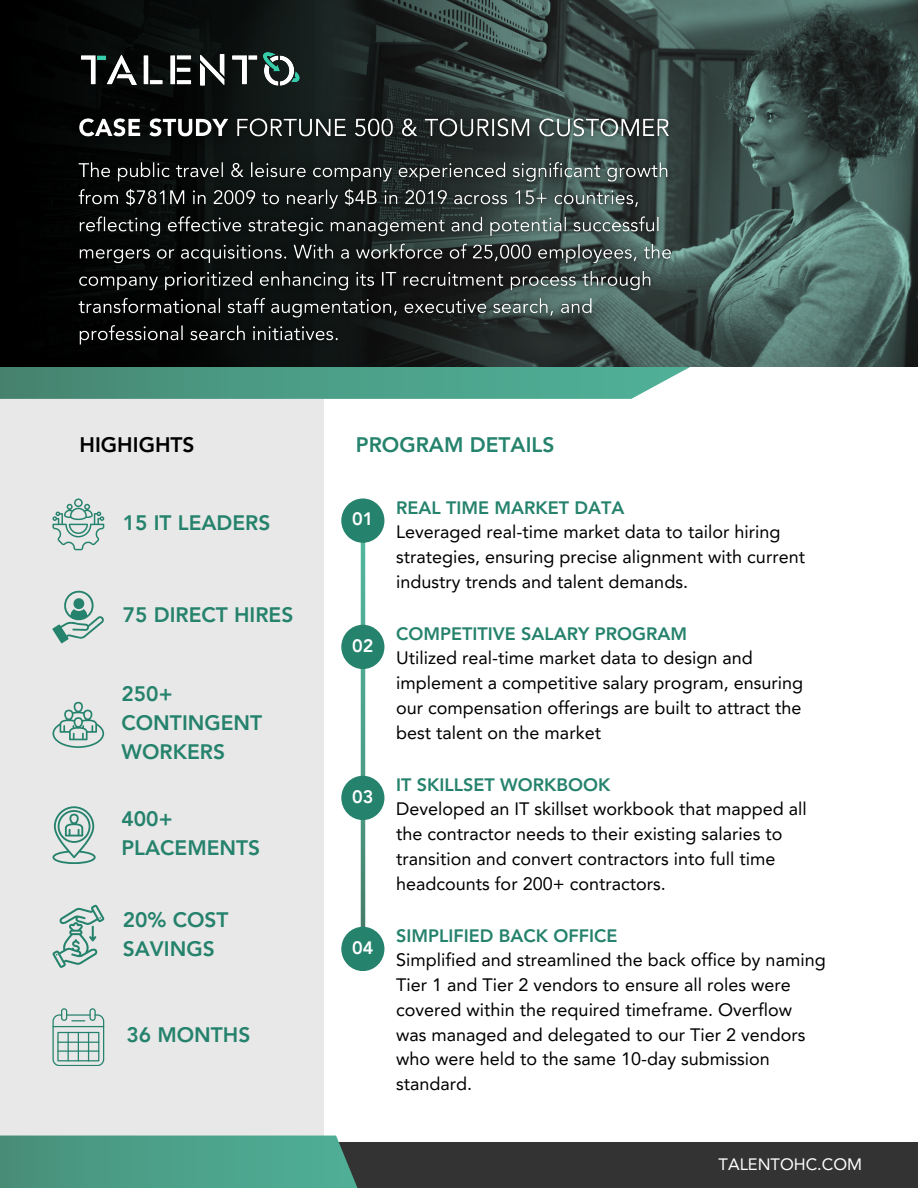
<style>
.page{position:relative;width:918px;height:1188px;background:#fff}
.page>*{position:absolute;margin:0;border:0;box-sizing:border-box;transform-origin:0 0}
.t1{font:800 21px/28.8px "Avenir LT Pro";color:#25826c}
.t2{font:800 21px "Avenir LT Pro";color:#000}
.t3{font:18px/24.8px "Avenir LT Pro";color:#000}
.t4{font:800 18px "Avenir LT Pro";color:#25826c}
.t5{font:800 18px "Avenir LT Pro";color:#fff}
.t6{font:16.5px "Avenir LT Pro";color:#fff}
</style>
<div class="page">
<div style="left:0;top:310px;width:324px;height:878px;background:#e8e8e8"></div>
<svg style="left:0;top:366px;width:862px;height:33px"></svg>
<svg style="left:0;top:0;width:918px;height:366px;background:#2b3a37"></svg>
<img style="left:79px;top:46px;width:223px;height:46px">
<div style="left:234px;top:1143px;width:684px;height:45px;background:#333"></div>
<svg style="left:0;top:1136px;width:490px;height:52px"></svg>
<svg style="left:361px;top:543px;width:4px;height:384px"></svg>
<div style="left:341px;top:498px;width:43px;height:45px;background:#25826c;border-radius:50%"></div>
<div style="left:341px;top:625px;width:43px;height:44px;background:#25826c;border-radius:50%"></div>
<div style="left:341px;top:776px;width:43px;height:44px;background:#25826c;border-radius:50%"></div>
<div style="left:341px;top:927px;width:43px;height:44px;background:#25826c;border-radius:50%"></div>
<svg style="left:52px;top:498px;width:52px;height:52px"></svg>
<svg style="left:52px;top:591px;width:52px;height:52px"></svg>
<svg style="left:52px;top:702px;width:52px;height:46px"></svg>
<img style="left:68px;top:107px;width:614px;height:43px">
<img style="left:70px;top:153px;width:610px;height:202px">
<svg style="left:52px;top:806px;width:43px;height:58px"></svg>
<svg style="left:52px;top:904px;width:52px;height:63px"></svg>
<svg style="left:52px;top:1008px;width:52px;height:58px"></svg>
<hr style="left:57px;top:1042px;width:42px;height:1px;background:#25826c">
<hr style="left:57px;top:1050px;width:42px;height:2px;background:#25826c">
<h4 class="t2" style="left:80px;top:436px;width:117px">HIGHIGHTS</h4>
<h2 class="t1" style="left:123px;top:510px;width:149px">15 IT LEADERS</h2>
<h2 class="t1" style="left:123px;top:603px;width:172px">75 DIRECT HIRES</h2>
<p class="t1" style="left:122px;top:682px;width:142px">250+<br>CONTINGENT<br>WORKERS</p>
<p class="t1" style="left:122px;top:806px;width:140px">400+<br>PLACEMENTS</p>
<h4 class="t1" style="left:123px;top:907px;width:107px">20% COST<br>SAVINGS</h4>
<p class="t1" style="left:126px;top:1023px;width:126px">36 MONTHS</p>
<p class="t1" style="left:356px;top:432px;width:200px">PROGRAM DETAILS</p>
<h2 class="t5" style="left:352px;top:512px;width:23px">01</h2>
<p class="t5" style="left:352px;top:638px;width:23px">02</p>
<h2 class="t5" style="left:352px;top:789px;width:23px">03</h2>
<p class="t5" style="left:352px;top:940px;width:23px">04</p>
<p class="t4" style="left:396px;top:500px;width:230px">REAL TIME MARKET DATA</p>
<h2 class="t3" style="left:396px;top:521px;width:410px">Leveraged real-time market data to tailor hiring strategies, ensuring precise alignment with current industry trends and talent demands.</h2>
<h2 class="t4" style="left:396px;top:626px;width:293px">COMPETITIVE SALARY PROGRAM</h2>
<p class="t3" style="left:396px;top:647px;width:408px">Utilized real-time market data to design and implement a competitive salary program, ensuring our compensation offerings are built to attract the best talent on the market</p>
<p class="t4" style="left:396px;top:777px;width:216px">IT SKILLSET WORKBOOK</p>
<h2 class="t3" style="left:396px;top:798px;width:412px">Developed an IT skillset workbook that mapped all the contractor needs to their existing salaries to transition and convert contractors into full time headcounts for 200+ contractors.</h2>
<h2 class="t4" style="left:396px;top:928px;width:223px">SIMPLIFIED BACK OFFICE</h2>
<p class="t3" style="left:396px;top:949px;width:431px">Simplified and streamlined the back office by naming Tier 1 and Tier 2 vendors to ensure all roles were covered within the required timeframe. Overflow was managed and delegated to our Tier 2 vendors who were held to the same 10-day submission standard.</p>
<p class="t6" style="left:719px;top:1157px;width:145px">TALENTOHC.COM</p>
</div>
